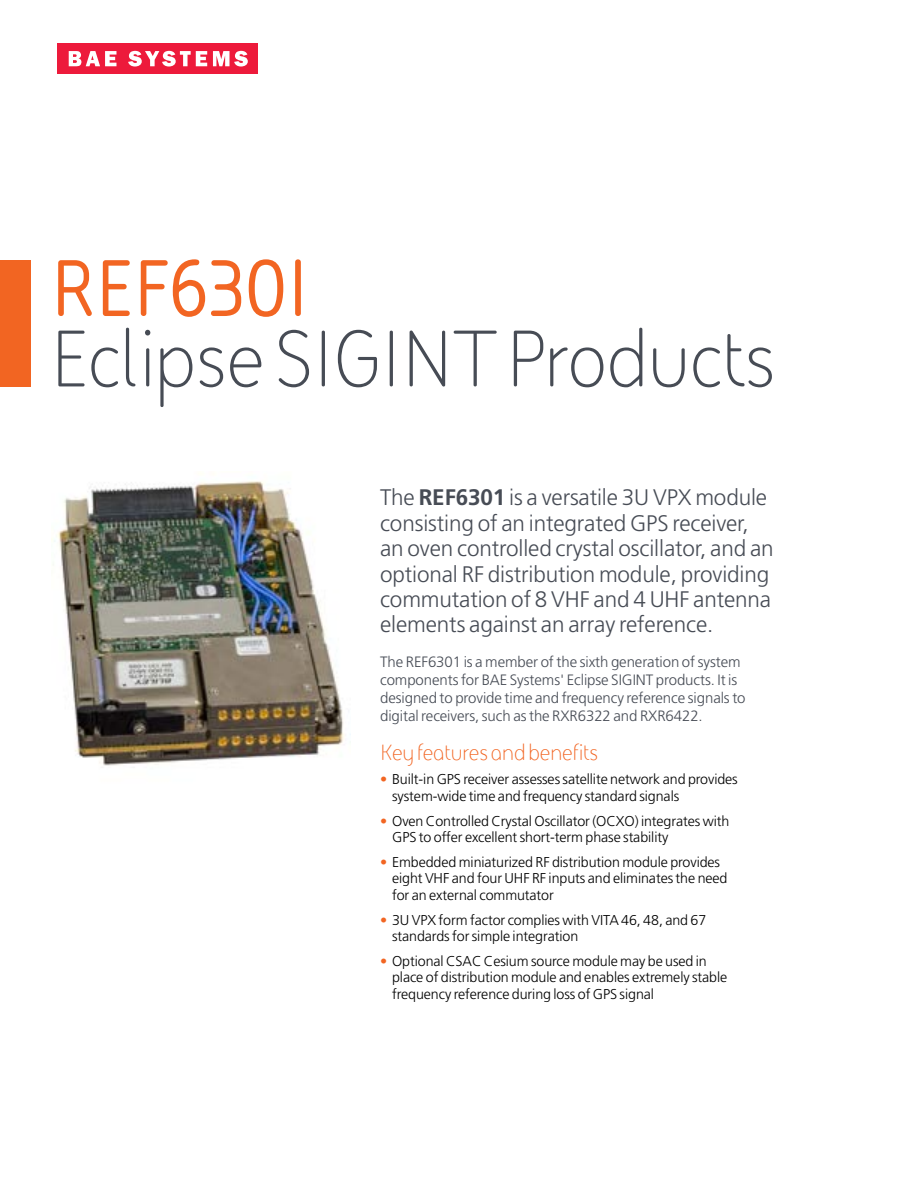
<style>
.page{position:relative;width:918px;height:1188px;background:#fff}
.page>*{position:absolute;margin:0;border:0;box-sizing:border-box;transform-origin:0 0}
.t1{font:81.45px "BAE Systems";letter-spacing:-.01em;color:#474c55}
.t2{font:700 81.45px "BAE Systems";letter-spacing:-.01em;color:#f26522}
.t3{font:300 22.5px/25.5px "Frutiger LT Pro";letter-spacing:-.005em;color:#474c55}
.t4{font:22.5px "BAE Systems";letter-spacing:-.005em;color:#f26522}
.t5{font:300 15px/18px "Frutiger LT Pro";letter-spacing:-.005em;color:#474c55}
.t6{font:300 14.25px/16.5px "Frutiger LT Pro";letter-spacing:-.005em;color:#000}
.s1{font-weight:700}
.s2{font-weight:400;color:#f26522}
</style>
<div class="page">
<div style="left:0;top:260px;width:31px;height:126px;background:#f26522"></div>
<div style="left:57px;top:43px;width:201px;height:31px;background:#ed1a3b"></div>
<svg style="left:213px;top:51px;width:35px;height:16px"></svg>
<svg style="left:128px;top:51px;width:79px;height:16px"></svg>
<svg style="left:69px;top:51px;width:47px;height:15px"></svg>
<img style="left:51px;top:481px;width:294px;height:285px">
<h1 class="t2" style="left:50px;top:233px;width:261px">REF6301</h1>
<h1 class="t1" style="left:50px;top:306px;width:728px">Eclipse SIGINT Products</h1>
<p class="t3" style="left:380px;top:485px;width:395px">The <span class="s1">REF6301</span> is a versatile 3U VPX module consisting of an integrated GPS receiver, an oven controlled crystal oscillator, and an optional RF distribution module, providing commutation of 8 VHF and 4 UHF antenna elements against an array reference.</p>
<p class="t5" style="left:380px;top:653px;width:367px">The REF6301 is a member of the sixth generation of system components for BAE Systems' Eclipse SIGINT products. It is designed to provide time and frequency reference signals to digital receivers, such as the RXR6322 and RXR6422.</p>
<h2 class="t4" style="left:380px;top:737px;width:220px">Key features and benefits</h2>
<p class="t6" style="left:392px;top:771px;width:347px;text-indent:-12px"><span class="s2">•</span> Built-in GPS receiver assesses satellite network and provides system-wide time and frequency standard signals</p>
<p class="t6" style="left:392px;top:812px;width:339px;text-indent:-12px"><span class="s2">•</span> Oven Controlled Crystal Oscillator (OCXO) integrates with<br>GPS to offer excellent short-term phase stability</p>
<p class="t6" style="left:392px;top:854px;width:337px;text-indent:-12px"><span class="s2">•</span> Embedded miniaturized RF distribution module provides eight VHF and four UHF RF inputs and eliminates the need for an external commutator</p>
<p class="t6" style="left:392px;top:911px;width:316px;text-indent:-12px"><span class="s2">•</span> 3U VPX form factor complies with VITA 46, 48, and 67 standards for simple integration</p>
<p class="t6" style="left:392px;top:953px;width:337px;text-indent:-12px"><span class="s2">•</span> Optional CSAC Cesium source module may be used in place of distribution module and enables extremely stable frequency reference during loss of GPS signal</p>
</div>
